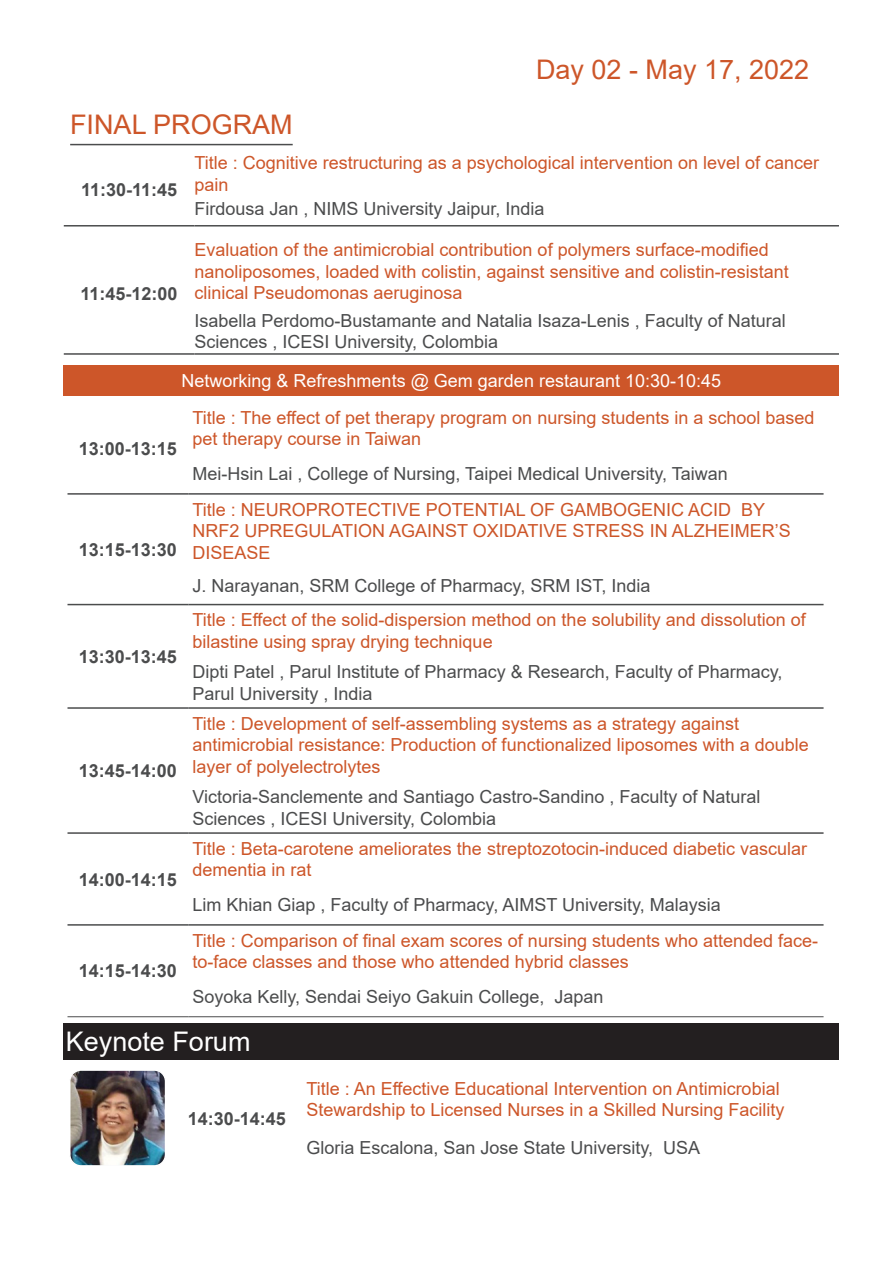
<style>
.page{position:relative;width:893px;height:1263px;background:#fff}
.page>*{position:absolute;margin:0;border:0;box-sizing:border-box;transform-origin:0 0}
.t1{font:27px "Arial";color:#cd5629}
.t2{font:27px "Arial";color:#fff}
.t3{font:18px/21.6px "Arial";color:#cd5629}
.t4{font:18px/21.6px "Arial";color:#4b4c4d}
.t5{font:700 18px "Arial";color:#4b4c4d}
.t6{font:18px "Arial";color:#fff}
</style>
<div class="page">
<hr style="left:70px;top:144px;width:223px;height:1px;background:#4b4c4d">
<hr style="left:64px;top:225px;width:130px;height:2px;background:#4b4c4d">
<hr style="left:194px;top:225px;width:645px;height:2px;background:#4b4c4d">
<hr style="left:64px;top:353px;width:130px;height:2px;background:#4b4c4d">
<hr style="left:194px;top:353px;width:645px;height:2px;background:#4b4c4d">
<div style="left:64px;top:366px;width:775px;height:30px;background:#cd5629"></div>
<hr style="left:68px;top:493px;width:120px;height:2px;background:#4b4c4d">
<hr style="left:68px;top:604px;width:120px;height:1px;background:#4b4c4d">
<hr style="left:68px;top:707px;width:120px;height:2px;background:#4b4c4d">
<hr style="left:68px;top:832px;width:120px;height:2px;background:#4b4c4d">
<hr style="left:68px;top:924px;width:120px;height:2px;background:#4b4c4d">
<hr style="left:188px;top:493px;width:636px;height:2px;background:#4b4c4d">
<hr style="left:188px;top:604px;width:636px;height:1px;background:#4b4c4d">
<hr style="left:188px;top:707px;width:636px;height:2px;background:#4b4c4d">
<hr style="left:188px;top:832px;width:636px;height:2px;background:#4b4c4d">
<hr style="left:188px;top:924px;width:636px;height:2px;background:#4b4c4d">
<hr style="left:68px;top:1016px;width:120px;height:1px;background:#4b4c4d">
<hr style="left:188px;top:1016px;width:636px;height:1px;background:#4b4c4d">
<img style="left:72px;top:1072px;width:91px;height:92px">
<div style="left:69px;top:1069px;width:97px;height:98px;border:2px solid #fff;border-radius:11px"></div>
<div style="left:64px;top:1023px;width:775px;height:37px;background:#231f20"></div>
<p class="t1" style="left:70px;top:106px;width:224px">FINAL PROGRAM</p>
<p class="t1" style="left:536px;top:51px;width:275px">Day 02 - May 17, 2022</p>
<p class="t5" style="left:81px;top:177px;width:98px">11:30-11:45</p>
<p class="t3" style="left:194px;top:152px;width:626px">Title : Cognitive restructuring as a psychological intervention on level of cancer pain</p>
<p class="t4" style="left:194px;top:198px;width:352px">Firdousa Jan , NIMS University Jaipur, India</p>
<p class="t3" style="left:194px;top:239px;width:596px">Evaluation of the antimicrobial contribution of polymers surface-modified nanoliposomes, loaded with colistin, against sensitive and colistin-resistant clinical Pseudomonas aeruginosa</p>
<p class="t4" style="left:194px;top:309px;width:593px">Isabella Perdomo-Bustamante and Natalia Isaza‑Lenis , Faculty of Natural<br>Sciences , ICESI University, Colombia</p>
<p class="t6" style="left:182px;top:369px;width:541px">Networking &amp; Refreshments @ Gem garden restaurant 10:30-10:45</p>
<p class="t5" style="left:81px;top:281px;width:99px">11:45-12:00</p>
<p class="t5" style="left:79px;top:435px;width:100px">13:00-13:15</p>
<p class="t5" style="left:79px;top:537px;width:100px">13:15-13:30</p>
<p class="t5" style="left:79px;top:644px;width:100px">13:30-13:45</p>
<p class="t5" style="left:79px;top:758px;width:100px">13:45-14:00</p>
<p class="t5" style="left:79px;top:866px;width:100px">14:00-14:15</p>
<p class="t5" style="left:79px;top:958px;width:100px">14:15-14:30</p>
<p class="t3" style="left:193px;top:406px;width:623px">Title : The effect of pet therapy program on nursing students in a school based pet therapy course in Taiwan</p>
<p class="t4" style="left:193px;top:463px;width:537px">Mei‑Hsin Lai , College of Nursing, Taipei Medical University, Taiwan</p>
<p class="t3" style="left:193px;top:498px;width:600px">Title : NEUROPROTECTIVE POTENTIAL OF GAMBOGENIC ACID BY<br>NRF2 UPREGULATION AGAINST OXIDATIVE STRESS IN ALZHEIMER’S<br>DISEASE</p>
<p class="t4" style="left:193px;top:575px;width:459px">J. Narayanan, SRM College of Pharmacy, SRM IST, India</p>
<p class="t3" style="left:193px;top:609px;width:615px">Title : Effect of the solid-dispersion method on the solubility and dissolution of bilastine using spray drying technique</p>
<p class="t4" style="left:193px;top:661px;width:591px">Dipti Patel , Parul Institute of Pharmacy &amp; Research, Faculty of Pharmacy,<br>Parul University , India</p>
<p class="t3" style="left:193px;top:712px;width:618px">Title : Development of self-assembling systems as a strategy against antimicrobial resistance: Production of functionalized liposomes with a double layer of polyelectrolytes</p>
<p class="t4" style="left:193px;top:786px;width:569px">Victoria-Sanclemente and Santiago Castro-Sandino , Faculty of Natural<br>Sciences , ICESI University, Colombia</p>
<p class="t3" style="left:193px;top:837px;width:616px">Title : Beta-carotene ameliorates the streptozotocin-induced diabetic vascular dementia in rat</p>
<p class="t4" style="left:193px;top:894px;width:530px">Lim Khian Giap , Faculty of Pharmacy, AIMST University, Malaysia</p>
<p class="t3" style="left:193px;top:929px;width:627px">Title : Comparison of final exam scores of nursing students who attended face&shy;to-face classes and those who attended hybrid classes</p>
<p class="t4" style="left:193px;top:986px;width:412px">Soyoka Kelly, Sendai Seiyo Gakuin College, Japan</p>
<p class="t2" style="left:66px;top:1023px;width:186px">Keynote Forum</p>
<p class="t5" style="left:188px;top:1105px;width:100px">14:30-14:45</p>
<p class="t3" style="left:306px;top:1077px;width:480px">Title : An Effective Educational Intervention on Antimicrobial<br>Stewardship to Licensed Nurses in a Skilled Nursing Facility</p>
<p class="t4" style="left:306px;top:1137px;width:395px">Gloria Escalona, San Jose State University, USA</p>
</div>
